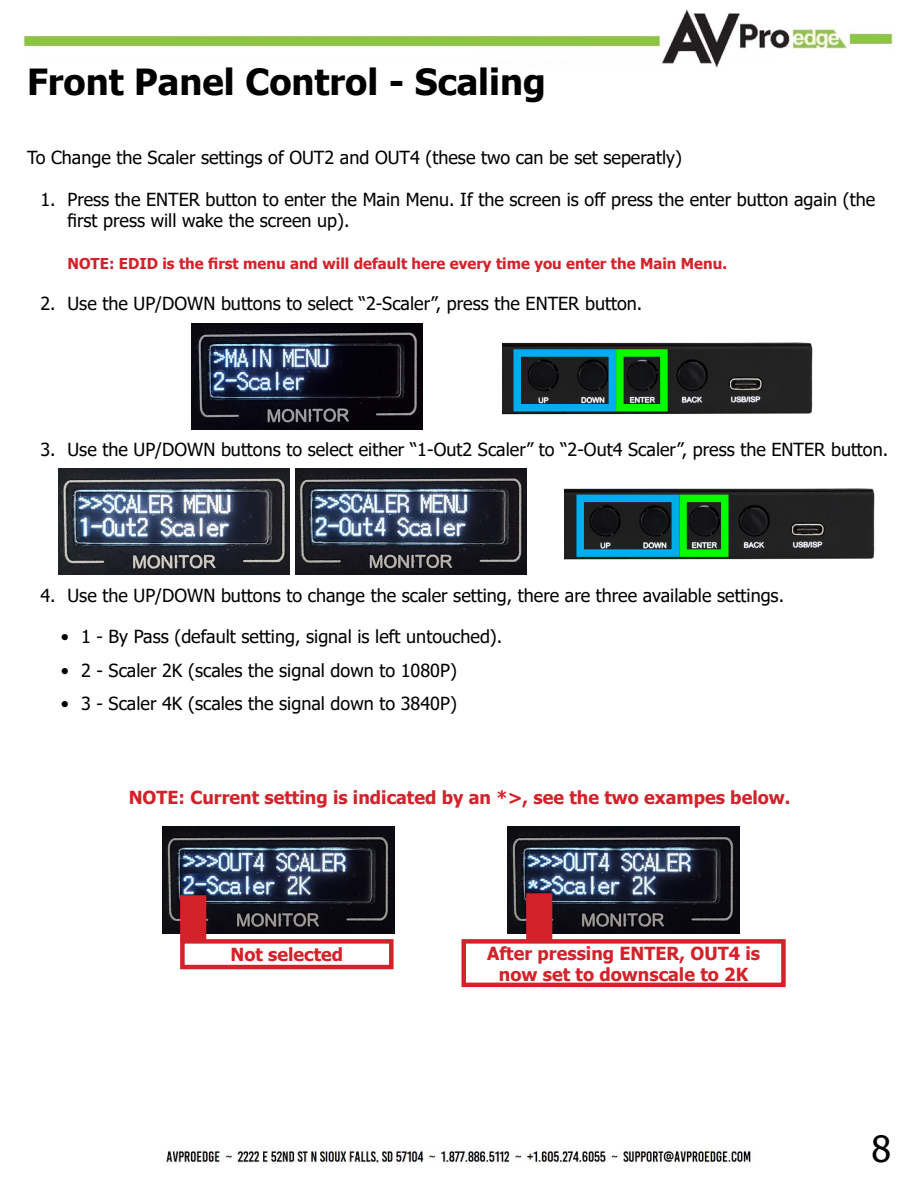
<style>
.page{position:relative;width:918px;height:1188px;background:#fff}
.page>*{position:absolute;margin:0;border:0;box-sizing:border-box;transform-origin:0 0}
.t1{font:700 36px "Tahoma";color:#000}
.t2{font:36px "Tahoma";color:#000}
.t3{font:18px/21px "Tahoma";color:#000}
.t4{font:700 18px/21px "Tahoma";color:#d2232a;text-align:center}
.t5{font:700 15px "Tahoma";color:#d2232a}
</style>
<div class="page">
<img style="left:23px;top:10px;width:870px;height:1154px">
<img style="left:191px;top:323px;width:232px;height:107px">
<img style="left:58px;top:469px;width:232px;height:106px">
<img style="left:295px;top:469px;width:232px;height:106px">
<img style="left:163px;top:827px;width:231px;height:106px">
<img style="left:508px;top:827px;width:231px;height:106px">
<div style="left:462px;top:939px;width:324px;height:48px;border:4px solid #d2232a"></div>
<img style="left:565px;top:478px;width:312px;height:92px">
<div style="left:576px;top:495px;width:103px;height:62px;border:8px solid #00aeef"></div>
<div style="left:679px;top:495px;width:50px;height:62px;border:8px solid #06fd00"></div>
<img style="left:503px;top:333px;width:312px;height:91px">
<div style="left:616px;top:349px;width:52px;height:63px;border:8px solid #06fd00"></div>
<div style="left:513px;top:349px;width:103px;height:63px;border:8px solid #00aeef"></div>
<div style="left:180px;top:939px;width:214px;height:30px;border:4px solid #d2232a"></div>
<div style="left:180px;top:895px;width:26px;height:47px;background:#d2232a"></div>
<div style="left:526px;top:893px;width:26px;height:48px;background:#d2232a"></div>
<h1 class="t1" style="left:27px;top:57px;width:520px">Front Panel Control - Scaling</h1>
<p class="t3" style="left:27px;top:148px;width:656px">To Change the Scaler settings of OUT2 and OUT4 (these two can be set seperatly)</p>
<p class="t3" style="left:68px;top:190px;width:809px;text-indent:-27px">1. Press the ENTER button to enter the Main Menu. If the screen is off press the enter button again (the first press will wake the screen up).</p>
<p class="t5" style="left:68px;top:253px;width:661px">NOTE: EDID is the first menu and will default here every time you enter the Main Menu.</p>
<p class="t3" style="left:40px;top:294px;width:603px">2. Use the UP/DOWN buttons to select “2-Scaler”, press the ENTER button.</p>
<p class="t3" style="left:40px;top:440px;width:849px">3. Use the UP/DOWN buttons to select either “1-Out2 Scaler” to “2-Out4 Scaler”, press the ENTER button.</p>
<p class="t3" style="left:40px;top:586px;width:745px">4. Use the UP/DOWN buttons to change the scaler setting, there are three available settings.</p>
<p class="t3" style="left:61px;top:627px;width:443px">• 1 - By Pass (default setting, signal is left untouched).</p>
<p class="t3" style="left:61px;top:661px;width:398px">• 2 - Scaler 2K (scales the signal down to 1080P)</p>
<p class="t3" style="left:61px;top:694px;width:398px">• 3 - Scaler 4K (scales the signal down to 3840P)</p>
<p class="t4" style="left:129px;top:787px;width:663px">NOTE: Current setting is indicated by an *&gt;, see the two exampes below.</p>
<p class="t4" style="left:230px;top:945px;width:114px">Not selected</p>
<p class="t4" style="left:487px;top:943px;width:275px">After pressing ENTER, OUT4 is now set to downscale to 2K</p>
<h1 class="t2" style="left:871px;top:1124px;width:21px">8</h1>
</div>
